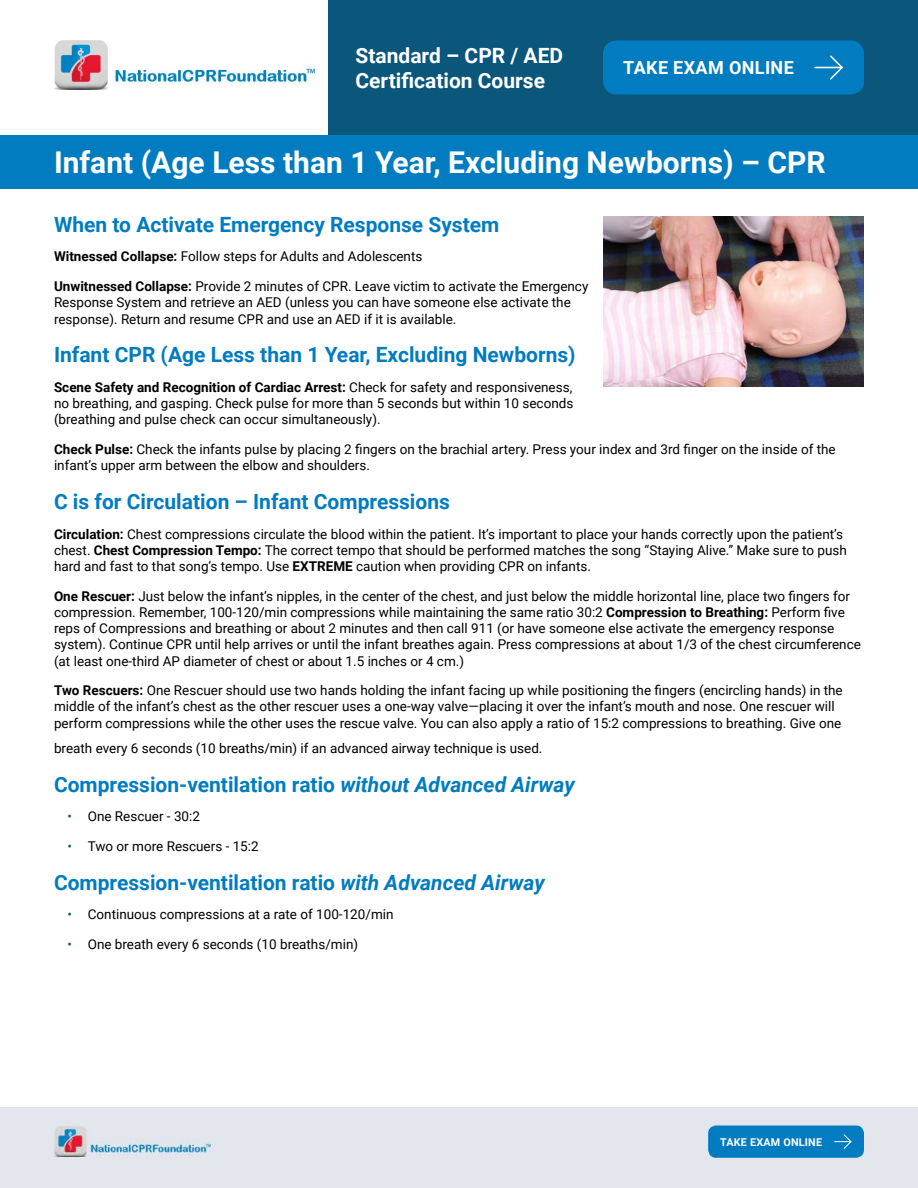
<style>
.page{position:relative;width:918px;height:1188px;background:#fff}
.page>*{position:absolute;margin:0;border:0;box-sizing:border-box;transform-origin:0 0}
.t1{font:700 30px "Roboto";color:#fff}
.t2{font:700 21px "Roboto";color:#027cc0}
.t3{font:700 21px/25.2px "Roboto";color:#fff}
.t4{font:700 18px "Roboto";letter-spacing:.02em;color:#fff}
.t5{font:13.5px/16.2px "Roboto";color:#000}
.t6{font:700 10.8px "Roboto";letter-spacing:.02em;color:#fff}
.s1{font-weight:700}
.s2{font-style:italic}
.s3{color:#0b577b}
</style>
<div class="page">
<img style="left:54px;top:41px;width:261px;height:48px">
<div style="left:328px;top:0;width:590px;height:135px;background:#0b577b"></div>
<div style="left:0;top:135px;width:918px;height:54px;background:#027cc0"></div>
<div style="left:0;top:1107px;width:918px;height:81px;background:#e3e6ec"></div>
<img style="left:54px;top:1127px;width:157px;height:29px">
<div style="left:603px;top:40px;width:261px;height:54px;background:#027cc0;border-radius:14px"></div>
<svg style="left:815px;top:55px;width:28px;height:25px"></svg>
<div style="left:708px;top:1126px;width:156px;height:32px;background:#027cc0;border-radius:8px"></div>
<svg style="left:835px;top:1134px;width:17px;height:15px"></svg>
<img style="left:603px;top:216px;width:261px;height:171px">
<h2 class="t3" style="left:356px;top:42px;width:209px">Standard – CPR / AED<br>Certification Course</h2>
<h3 class="t4" style="left:623px;top:55px;width:172px">TAKE EXAM ONLINE</h3>
<h1 class="t1" style="left:54px;top:142px;width:773px">Infant (Age Less than 1 Year, Excluding Newborns) – CPR</h1>
<h2 class="t2" style="left:54px;top:210px;width:447px">When to Activate Emergency Response System</h2>
<p class="t5" style="left:54px;top:241px;width:536px;line-height:29.7px"><span class="s1">Witnessed Collapse:</span> Follow steps for Adults and Adolescents<br><span class="s1">Unwitnessed Collapse:</span> Provide 2 minutes of CPR. Leave victim to activate the Emergency</p>
<p class="t5" style="left:54px;top:294px;width:518px">Response System and retrieve an AED (unless you can have someone else activate the response). Return and resume CPR and use an AED if it is available.</p>
<h2 class="t2" style="left:54px;top:340px;width:523px">Infant CPR (Age Less than 1 Year, Excluding Newborns)</h2>
<p class="t5" style="left:54px;top:379px;width:521px;text-align:justify"><span class="s1">Scene Safety and Recognition of Cardiac Arrest:</span> Check for safety and responsiveness, no breathing, and gasping. Check pulse for more than 5 seconds but within 10 seconds (breathing and pulse check can occur simultaneously).</p>
<p class="t5" style="left:54px;top:441px;width:783px"><span class="s1">Check Pulse:</span> Check the infants pulse by placing 2 fingers on the brachial artery. Press your index and 3rd finger on the inside of the infant’s upper arm between the elbow and shoulders.</p>
<h2 class="t2" style="left:54px;top:487px;width:397px">C is for Circulation – Infant Compressions</h2>
<p class="t5" style="left:54px;top:525px;width:794px"><span class="s1">Circulation:</span> Chest compressions circulate the blood within the patient. It’s important to place your hands correctly upon the patient’s chest. <span class="s1">Chest Compression Tempo:</span> The correct tempo that should be performed matches the song “Staying Alive.” Make sure to push hard and fast to that song’s tempo. Use <span class="s1">EXTREME</span> caution when providing CPR on infants.</p>
<p class="t5" style="left:54px;top:587px;width:808px"><span class="s1">One Rescuer:</span> Just below the infant’s nipples, in the center of the chest, and just below the middle horizontal line, place two fingers for compression. Remember, 100-120/min compressions while maintaining the same ratio 30:2 <span class="s1">Compression to Breathing:</span> Perform five reps of Compressions and breathing or about 2 minutes and then call 911 (or have someone else activate the emergency response system). Continue CPR until help arrives or until the infant breathes again. Press compressions at about 1/3 of the chest circumference (at least one-third AP diameter of chest or about 1.5 inches or 4 cm.)</p>
<p class="t5" style="left:54px;top:682px;width:790px"><span class="s1">Two Rescuers:</span> One Rescuer should use two hands holding the infant facing up while positioning the fingers (encircling hands) in the middle of the infant’s chest as the other rescuer uses a one-way valve—placing it over the infant’s mouth and nose. One rescuer will perform compressions while the other uses the rescue valve. You can also apply a ratio of 15:2 compressions to breathing. Give one</p>
<p class="t5" style="left:54px;top:739px;width:490px">breath every 6 seconds (10 breaths/min) if an advanced airway technique is used.</p>
<h2 class="t2" style="left:54px;top:769px;width:522px">Compression-ventilation ratio <span class="s2">without Advanced Airway</span></h2>
<p class="t5" style="left:68px;top:808px;width:134px"><span class="s3">•</span> One Rescuer - 30:2</p>
<p class="t5" style="left:68px;top:838px;width:193px"><span class="s3">•</span> Two or more Rescuers - 15:2</p>
<h2 class="t2" style="left:54px;top:867px;width:492px">Compression-ventilation ratio <span class="s2">with Advanced Airway</span></h2>
<p class="t5" style="left:68px;top:906px;width:328px"><span class="s3">•</span> Continuous compressions at a rate of 100-120/min</p>
<p class="t5" style="left:68px;top:936px;width:292px"><span class="s3">•</span> One breath every 6 seconds (10 breaths/min)</p>
<p class="t6" style="left:720px;top:1134px;width:103px">TAKE EXAM ONLINE</p>
</div>
